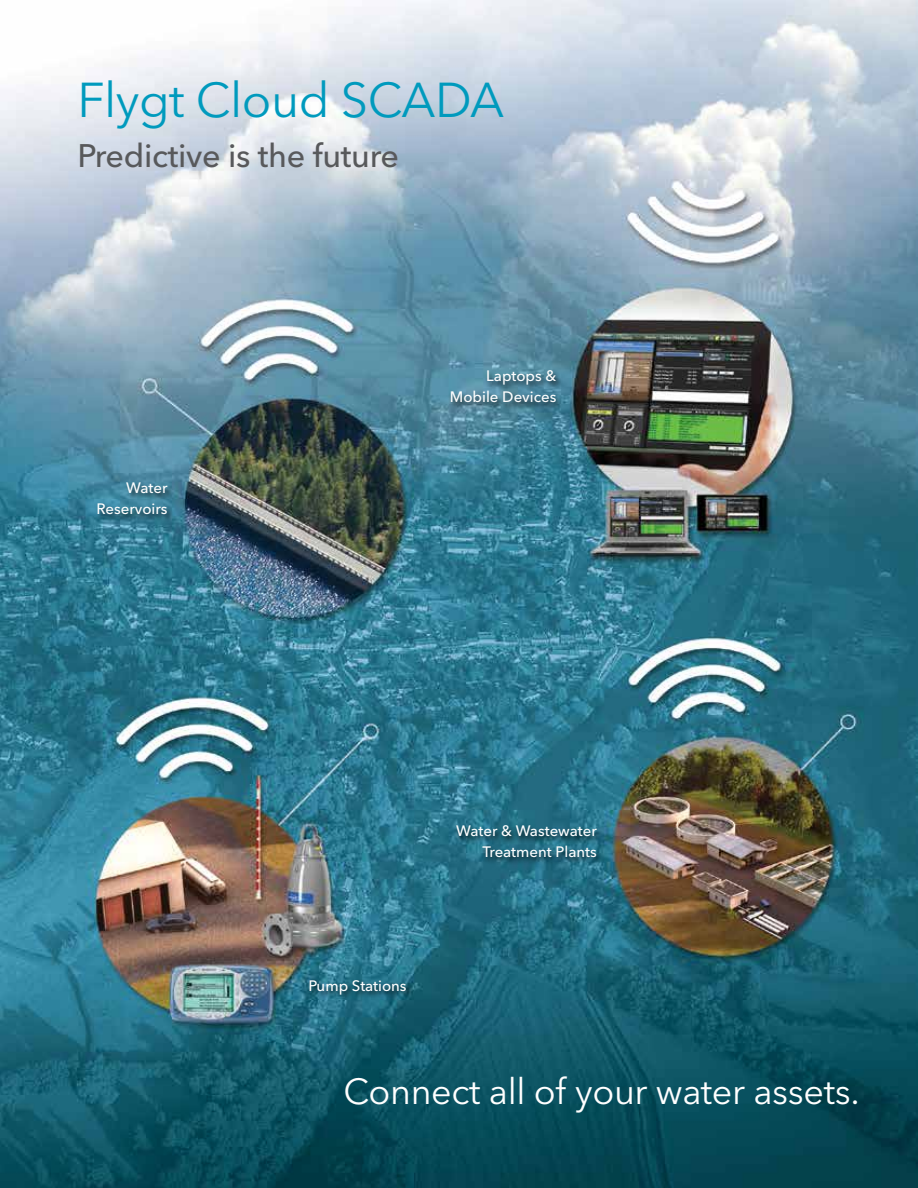
<style>
.page{position:relative;width:918px;height:1188px;background:#fff}
.page>*{position:absolute;margin:0;border:0;box-sizing:border-box;transform-origin:0 0}
.t1{font:48.45px "Avenir Next LT Pro";letter-spacing:-.01em;color:#009abd}
.t2{font:36px "Avenir Next LT Pro";letter-spacing:-.01em;color:#fff}
.t3{font:500 32.4px "Avenir Next LT Pro";letter-spacing:-.01em;color:#58595b}
.t4{font:500 15px/21px "Avenir Next LT Pro";color:#fff;text-align:right}
</style>
<div class="page">
<img style="left:0;top:0;width:918px;height:1188px">
<div style="left:453px;top:824px;width:151px;height:42px;background:#000;opacity:.75"></div>
<div style="left:448px;top:369px;width:114px;height:42px;background:#000;opacity:.75"></div>
<div style="left:96px;top:481px;width:80px;height:42px;background:#000;opacity:.75"></div>
<div style="left:308px;top:979px;width:106px;height:23px;background:#000;opacity:.75"></div>
<h1 class="t1" style="left:77px;top:71px;width:428px">Flygt Cloud SCADA</h1>
<h3 class="t3" style="left:77px;top:136px;width:323px">Predictive is the future</h3>
<p class="t4" style="left:96px;top:478px;width:72px">Water<br>Reservoirs</p>
<p class="t4" style="left:450px;top:365px;width:108px">Laptops &amp;<br>Mobile Devices</p>
<p class="t4" style="left:308px;top:975px;width:100px">Pump Stations</p>
<p class="t4" style="left:456px;top:820px;width:142px">Water &amp; Wastewater<br>Treatment Plants</p>
<h2 class="t2" style="left:343px;top:1070px;width:518px">Connect all of your water assets.</h2>
</div>
